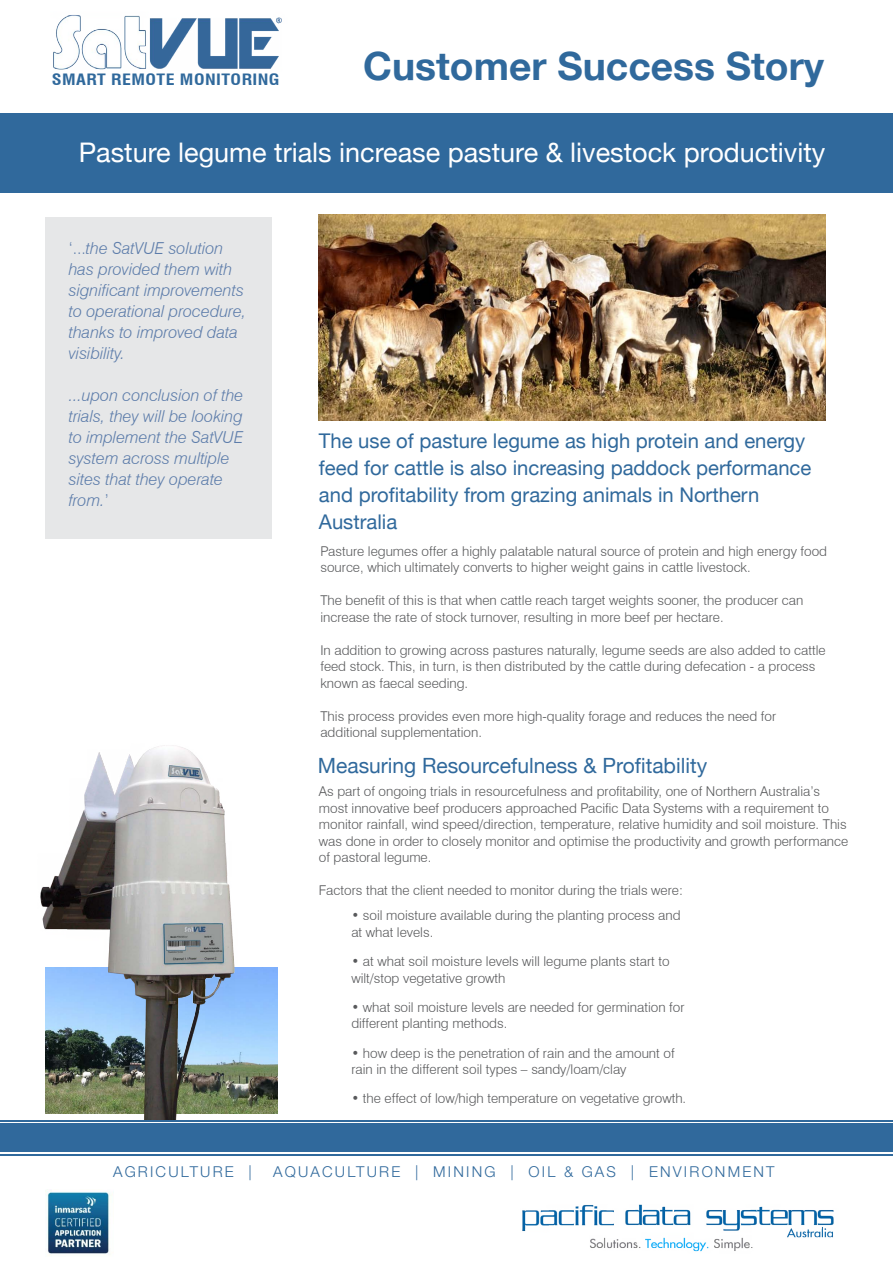
<style>
.page{position:relative;width:893px;height:1263px;background:#fff}
.page>*{position:absolute;margin:0;border:0;box-sizing:border-box;transform-origin:0 0}
.t1{font:700 39px "Helvetica Neue";color:#30699c}
.t2{font:27px "Helvetica Neue";color:#fff}
.t3{font:21px "Helvetica Neue";color:#30699c}
.t4{font:20.25px/27px "Helvetica Neue";color:#30699c}
.t5{font:italic 300 16.5px/21px "Swiss 721 BT";color:#5c7caa}
.t6{font:700 condensed 15.3px "Swiss 721 BT";letter-spacing:.025em;color:#30699c;scale:1.18 1}
.t7{font:300 15px "Helvetica Neue LT Std";letter-spacing:.145em;color:#30699c}
.t8{font:300 13.5px/16.5px "Swiss 721 BT";color:#58595b}
.s1{font-style:normal}
</style>
<div class="page">
<div style="left:0;top:113px;width:893px;height:80px;background:#30699c"></div>
<img style="left:45px;top:1190px;width:65px;height:66px">
<img style="left:522px;top:1205px;width:312px;height:47px">
<img style="left:53px;top:15px;width:229px;height:55px">
<div style="left:45px;top:218px;width:227px;height:321px;background:#e6e7e8"></div>
<img style="left:319px;top:214px;width:507px;height:207px">
<img style="left:40px;top:745px;width:238px;height:375px">
<div style="left:0;top:1124px;width:893px;height:28px;background:#30699c"></div>
<hr style="left:0;top:1120px;width:893px;height:1px;background:#30699c">
<hr style="left:0;top:1154px;width:893px;height:2px;background:#30699c">
<p class="t6" style="left:52px;top:71px;width:195px">SMART REMOTE MONITORING</p>
<h1 class="t1" style="left:363px;top:42px;width:462px">Customer Success Story</h1>
<h2 class="t2" style="left:79px;top:136px;width:748px">Pasture legume trials increase pasture &amp; livestock productivity</h2>
<p class="t5" style="left:69px;top:238px;width:179px"><span class="s1">‘...</span>the SatVUE solution has provided them with significant improvements to operational procedure, thanks to improved data visibility.</p>
<p class="t5" style="left:69px;top:385px;width:176px">...upon conclusion of the trials, they will be looking to implement the SatVUE system across multiple sites that they operate from.<span class="s1">’</span></p>
<h3 class="t4" style="left:319px;top:427px;width:494px">The use of pasture legume as high protein and energy feed for cattle is also increasing paddock performance and profitability from grazing animals in Northern Australia</h3>
<p class="t8" style="left:320px;top:542px;width:508px">Pasture legumes offer a highly palatable natural source of protein and high energy food source, which ultimately converts to higher weight gains in cattle livestock.</p>
<p class="t8" style="left:320px;top:592px;width:484px">The benefit of this is that when cattle reach target weights sooner, the producer can increase the rate of stock turnover, resulting in more beef per hectare.</p>
<p class="t8" style="left:320px;top:641px;width:507px">In addition to growing across pastures naturally, legume seeds are also added to cattle feed stock. This, in turn, is then distributed by the cattle during defecation - a process known as faecal seeding.</p>
<p class="t8" style="left:320px;top:707px;width:457px">This process provides even more high-quality forage and reduces the need for additional supplementation.</p>
<h3 class="t3" style="left:318px;top:753px;width:391px">Measuring Resourcefulness &amp; Profitability</h3>
<p class="t8" style="left:319px;top:783px;width:531px">As part of ongoing trials in resourcefulness and profitability, one of Northern Australia’s most innovative beef producers approached Pacific Data Systems with a requirement to monitor rainfall, wind speed/direction, temperature, relative humidity and soil moisture. This was done in order to closely monitor and optimise the productivity and growth performance of pastoral legume.</p>
<p class="t8" style="left:319px;top:882px;width:366px">Factors that the client needed to monitor during the trials were:</p>
<p class="t8" style="left:351px;top:907px;width:331px">• soil moisture available during the planting process and at what levels.</p>
<p class="t8" style="left:351px;top:953px;width:320px">• at what soil moisture levels will legume plants start to wilt/stop vegetative growth</p>
<p class="t8" style="left:351px;top:999px;width:335px">• what soil moisture levels are needed for germination for different planting methods.</p>
<p class="t8" style="left:351px;top:1044px;width:325px">• how deep is the penetration of rain and the amount of rain in the different soil types – sandy/loam/clay</p>
<p class="t8" style="left:351px;top:1090px;width:336px">• the effect of low/high temperature on vegetative growth.</p>
<p class="t7" style="left:113px;top:1162px;width:140px">AGRICULTURE |</p>
<p class="t7" style="left:273px;top:1162px;width:503px">AQUACULTURE | MINING | OIL &amp; GAS | ENVIRONMENT</p>
</div>
